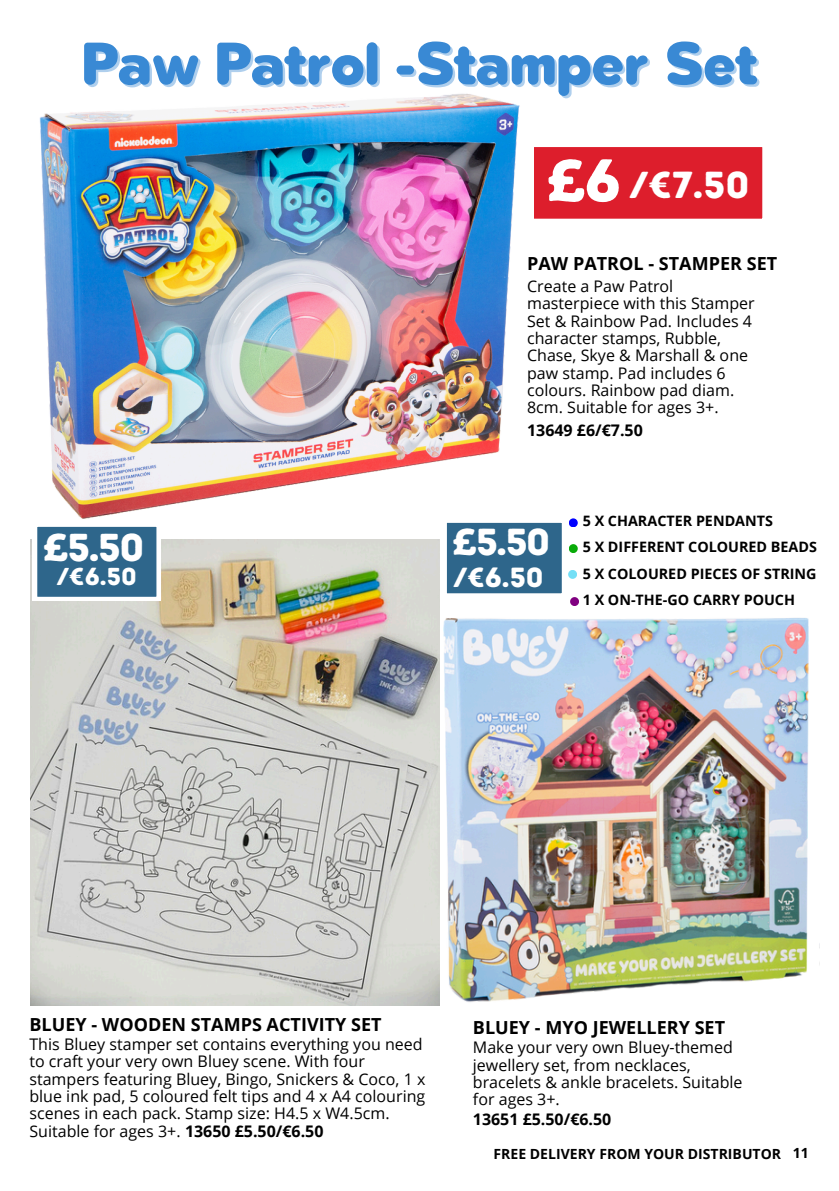
<style>
.page{position:relative;width:839px;height:1191px;background:#fff}
.page>*{position:absolute;margin:0;border:0;box-sizing:border-box;transform-origin:0 0}
.t1{font:59.6px "Intro Rust Base";color:#fff}
.t2{font:900 54px "Tabarra Pro Round";color:#3989d4}
.t3{font:39px "Intro Rust Base";color:#fff}
.t4{font:37.6px "Intro Rust Base";color:#fff}
.t5{font:27.6px "Intro Rust Base";color:#fff}
.t6{font:24.6px "Intro Rust Base";color:#fff}
.t7{font:700 18px "Open Sans";color:#000}
.t8{font:16px/17.4px "Open Sans";color:#000}
.t9{font:700 16px "Open Sans";color:#000}
.t10{font:700 14.4px/26.2px "Open Sans";color:#000}
.t11{font:700 14px "Open Sans";color:#000}
.s1{font-weight:700}
</style>
<div class="page">
<img style="left:39px;top:93px;width:481px;height:426px">
<img style="left:443px;top:604px;width:366px;height:398px">
<img style="left:30px;top:539px;width:410px;height:467px">
<div style="left:534px;top:147px;width:229px;height:72px;background:#dd1e2c"></div>
<svg style="left:33px;top:526px;width:128px;height:75px;background:#49799a"></svg>
<svg style="left:442px;top:518px;width:120px;height:76px;background:#467898"></svg>
<div style="left:568px;top:518px;width:9px;height:9px;background:#00f;border-radius:50%"></div>
<div style="left:570px;top:597px;width:9px;height:9px;background:#800080;border-radius:50%"></div>
<div style="left:568px;top:544px;width:9px;height:9px;background:#09ab09;border-radius:50%"></div>
<div style="left:568px;top:570px;width:9px;height:9px;background:#74dff6;border-radius:50%"></div>
<p class="t2" style="left:82px;top:42px;width:676px">Paw Patrol -Stamper Set</p>
<h6 class="t1" style="left:546px;top:145px;width:76px">£6</h6>
<h3 class="t4" style="left:629px;top:162px;width:122px">/€7.50</h3>
<p class="t3" style="left:43px;top:524px;width:103px">£5.50</p>
<p class="t6" style="left:57px;top:561px;width:81px">/€6.50</p>
<h4 class="t7" style="left:527px;top:251px;width:251px">PAW PATROL - STAMPER SET</h4>
<p class="t8" style="left:527px;top:277px;width:229px">Create a Paw Patrol masterpiece with this Stamper<br>Set &amp; Rainbow Pad. Includes 4 character stamps, Rubble,<br>Chase, Skye &amp; Marshall &amp; one paw stamp. Pad includes 6 colours. Rainbow pad diam.<br>8cm. Suitable for ages 3+.</p>
<h6 class="t9" style="left:527px;top:419px;width:117px">13649 £6/€7.50</h6>
<h3 class="t4" style="left:452px;top:520px;width:100px">£5.50</h3>
<h3 class="t5" style="left:453px;top:561px;width:92px">/€6.50</h3>
<p class="t10" style="left:582px;top:507px;width:236px">5 X CHARACTER PENDANTS<br>5 X DIFFERENT COLOURED BEADS<br>5 X COLOURED PIECES OF STRING<br>1 X ON-THE-GO CARRY POUCH</p>
<h6 class="t7" style="left:29px;top:1012px;width:353px">BLUEY - WOODEN STAMPS ACTIVITY SET</h6>
<p class="t8" style="left:29px;top:1035px;width:397px">This Bluey stamper set contains everything you need to craft your very own Bluey scene. With four stampers featuring Bluey, Bingo, Snickers &amp; Coco, 1 x blue ink pad, 5 coloured felt tips and 4 x A4 colouring scenes in each pack. Stamp size: H4.5 x W4.5cm.<br>Suitable for ages 3+. <span class="s1">13650 £5.50/€6.50</span></p>
<p class="t7" style="left:473px;top:1014px;width:254px">BLUEY - MYO JEWELLERY SET</p>
<p class="t8" style="left:473px;top:1039px;width:271px">Make your very own Bluey-themed jewellery set, from necklaces, bracelets &amp; ankle bracelets. Suitable for ages 3+.</p>
<p class="t9" style="left:473px;top:1108px;width:140px">13651 £5.50/€6.50</p>
<p class="t11" style="left:493px;top:1144px;width:289px">FREE DELIVERY FROM YOUR DISTRIBUTOR</p>
<h5 class="t11" style="left:792px;top:1143px;width:18px">11</h5>
</div>
